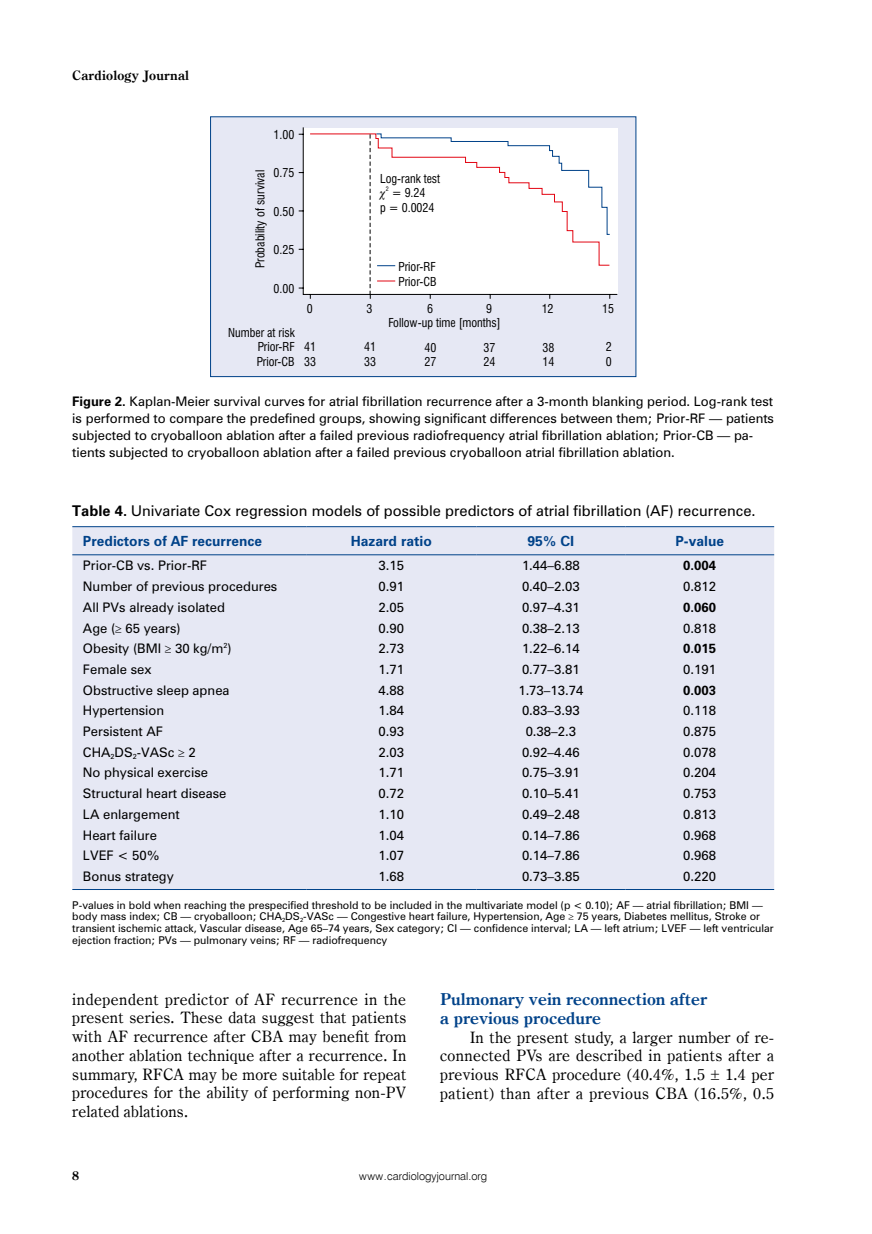
<style>
.page{position:relative;width:872px;height:1234px;background:#fff}
.page>*{position:absolute;margin:0;border:0;box-sizing:border-box;transform-origin:0 0}
.t1{font:700 16.5px/18.8px "Century Oldst EU";color:#004289}
.t2{font:15.75px/18.8px "Century Oldst EU";letter-spacing:.015em;color:#000;text-align:justify}
.t3{font:13.5px "Zurich PL";color:#000}
.t4{font:700 13.05px "Century Oldst EU";letter-spacing:.015em;color:#000}
.t5{font:700 12.75px "Zurich PL";color:#004289}
.t6{font:700 12.75px "Century Oldst EU";color:#000}
.t7{font:12px/17.2px "Zurich PL";color:#000}
.t8{font:12px/14.4px "Swis 721 Cn EU";color:#000}
.t9{font:700 12px "Zurich PL";color:#000}
.t10{font:10.95px "Swis 721 Lt EU";color:#000}
.t11{font:9.75px/11.9px "Zurich PL";color:#000}
.t12{font:6px "Swis 721 Cn EU";color:#000}
.s1{color:#fff}
.s2{font-weight:700}
</style>
<div class="page">
<div style="left:210px;top:117px;width:426px;height:259px;background:#e6e8f4"></div>
<div style="left:210px;top:116px;width:426px;height:261px;border:1px solid #004289"></div>
<svg style="left:298px;top:127px;width:320px;height:172px"></svg>
<div style="left:72px;top:527px;width:702px;height:361px;background:#e6e8f4"></div>
<hr style="left:72px;top:888px;width:234px;height:1px;background:#004289">
<hr style="left:306px;top:888px;width:170px;height:1px;background:#004289">
<hr style="left:476px;top:888px;width:149px;height:1px;background:#004289">
<hr style="left:625px;top:888px;width:149px;height:1px;background:#004289">
<hr style="left:72px;top:526px;width:234px;height:1px;background:#004289">
<hr style="left:306px;top:526px;width:170px;height:1px;background:#004289">
<hr style="left:476px;top:526px;width:149px;height:1px;background:#004289">
<hr style="left:625px;top:526px;width:149px;height:1px;background:#004289">
<hr style="left:72px;top:554px;width:234px;height:1px;background:#004289">
<hr style="left:306px;top:554px;width:170px;height:1px;background:#004289">
<hr style="left:476px;top:554px;width:149px;height:1px;background:#004289">
<hr style="left:625px;top:554px;width:149px;height:1px;background:#004289">
<div style="left:309px;top:133px;width:301px;height:162px;background:#fff"></div>
<p class="t4" style="left:72px;top:67px;width:243px">Cardiology Journal <span class="s1">2022, Vol. 29, No. X</span></p>
<p class="t8" style="left:273px;top:127px;width:22px">1.00</p>
<p class="t8" style="left:253px;top:268px;width:99px;rotate:-90deg">Probability of survival</p>
<p class="t8" style="left:273px;top:166px;width:22px">0.75</p>
<p class="t8" style="left:273px;top:204px;width:22px">0.50</p>
<p class="t8" style="left:274px;top:242px;width:22px">0.25</p>
<p class="t8" style="left:273px;top:281px;width:22px">0.00</p>
<p class="t8" style="left:257px;top:325px;width:40px;text-align:justify;text-indent:-29px">Number at risk Prior-RF Prior-CB</p>
<p class="t8" style="left:380px;top:171px;width:62px">Log-rank test</p>
<p class="t12" style="left:386px;top:185px;width:4px">2</p>
<p class="t8" style="left:380px;top:185px;width:56px;line-height:15.1px;text-align:center">= 9.24<br>p = 0.0024</p>
<p class="t8" style="left:307px;top:301px;width:7px">0</p>
<p class="t8" style="left:366px;top:301px;width:7px">3</p>
<p class="t8" style="left:398px;top:259px;width:40px">Prior-RF<br>Prior-CB</p>
<p class="t8" style="left:427px;top:301px;width:7px">6</p>
<p class="t8" style="left:486px;top:301px;width:7px">9</p>
<p class="t8" style="left:541px;top:301px;width:13px">12</p>
<p class="t8" style="left:602px;top:301px;width:13px">15</p>
<p class="t8" style="left:388px;top:316px;width:114px">Follow-up time [months]</p>
<p class="t8" style="left:304px;top:340px;width:13px">41<br>33</p>
<p class="t8" style="left:364px;top:340px;width:13px">41<br>33</p>
<p class="t8" style="left:424px;top:340px;width:13px">40<br>27</p>
<p class="t8" style="left:483px;top:340px;width:13px">37<br>24</p>
<p class="t8" style="left:542px;top:340px;width:13px">38<br>14</p>
<p class="t8" style="left:606px;top:340px;width:7px">2<br>0</p>
<p class="t7" style="left:72px;top:392px;width:703px"><span class="s2">Figure 2.</span> Kaplan-Meier survival curves for atrial fibrillation recurrence after a 3-month blanking period. Log-rank test is performed to compare the predefined groups, showing significant differences between them; Prior-RF — patients subjected to cryoballoon ablation after a failed previous radiofrequency atrial fibrillation ablation; Prior-CB — pa&shy;tients subjected to cryoballoon ablation after a failed previous cryoballoon atrial fibrillation ablation.</p>
<p class="t3" style="left:72px;top:501px;width:685px"><span class="s2">Table 4.</span> Univariate Cox regression models of possible predictors of atrial fibrillation (AF) recurrence.</p>
<p class="t5" style="left:83px;top:532px;width:181px">Predictors of AF recurrence</p>
<p class="t5" style="left:351px;top:532px;width:82px">Hazard ratio</p>
<p class="t5" style="left:527px;top:532px;width:49px">95% CI</p>
<p class="t5" style="left:675px;top:532px;width:50px">P-value</p>
<p class="t7" style="left:83px;top:557px;width:126px">Prior-CB vs. Prior-RF</p>
<p class="t7" style="left:378px;top:557px;width:27px">3.15</p>
<p class="t7" style="left:522px;top:557px;width:59px">1.44–6.88</p>
<p class="t9" style="left:683px;top:557px;width:34px">0.004</p>
<p class="t7" style="left:83px;top:577px;width:196px">Number of previous procedures</p>
<p class="t7" style="left:378px;top:577px;width:27px">0.91</p>
<p class="t7" style="left:522px;top:577px;width:59px">0.40–2.03</p>
<p class="t7" style="left:683px;top:577px;width:34px">0.812</p>
<p class="t7" style="left:83px;top:598px;width:144px">All PVs already isolated</p>
<p class="t7" style="left:378px;top:598px;width:27px">2.05</p>
<p class="t7" style="left:522px;top:598px;width:59px">0.97–4.31</p>
<p class="t9" style="left:683px;top:599px;width:34px">0.060</p>
<p class="t7" style="left:83px;top:619px;width:99px">Age (≥ 65 years)</p>
<p class="t7" style="left:378px;top:619px;width:27px">0.90</p>
<p class="t7" style="left:522px;top:619px;width:59px">0.38–2.13</p>
<p class="t7" style="left:683px;top:619px;width:34px">0.818</p>
<p class="t7" style="left:83px;top:639px;width:150px">Obesity (BMI ≥ 30 kg/m<sup>2</sup>)</p>
<p class="t7" style="left:378px;top:639px;width:27px">2.73</p>
<p class="t7" style="left:522px;top:639px;width:59px">1.22–6.14</p>
<p class="t9" style="left:683px;top:640px;width:34px">0.015</p>
<p class="t7" style="left:83px;top:660px;width:70px">Female sex</p>
<p class="t7" style="left:378px;top:660px;width:27px">1.71</p>
<p class="t7" style="left:522px;top:660px;width:59px">0.77–3.81</p>
<p class="t7" style="left:683px;top:660px;width:34px">0.191</p>
<p class="t7" style="left:83px;top:681px;width:148px">Obstructive sleep apnea</p>
<p class="t7" style="left:378px;top:681px;width:27px">4.88</p>
<p class="t7" style="left:518px;top:681px;width:66px">1.73–13.74</p>
<p class="t9" style="left:683px;top:681px;width:34px">0.003</p>
<p class="t7" style="left:83px;top:701px;width:83px">Hypertension</p>
<p class="t7" style="left:378px;top:701px;width:27px">1.84</p>
<p class="t7" style="left:522px;top:701px;width:59px">0.83–3.93</p>
<p class="t7" style="left:683px;top:701px;width:34px">0.118</p>
<p class="t7" style="left:83px;top:722px;width:82px">Persistent AF</p>
<p class="t7" style="left:378px;top:722px;width:27px">0.93</p>
<p class="t7" style="left:525px;top:722px;width:52px">0.38–2.3</p>
<p class="t7" style="left:683px;top:722px;width:34px">0.875</p>
<p class="t7" style="left:83px;top:743px;width:114px">CHA<sub>2</sub>DS<sub>2</sub>-VASc ≥ 2</p>
<p class="t7" style="left:378px;top:743px;width:27px">2.03</p>
<p class="t7" style="left:522px;top:743px;width:59px">0.92–4.46</p>
<p class="t7" style="left:683px;top:743px;width:34px">0.078</p>
<p class="t7" style="left:83px;top:763px;width:127px">No physical exercise</p>
<p class="t7" style="left:378px;top:763px;width:27px">1.71</p>
<p class="t7" style="left:522px;top:763px;width:59px">0.75–3.91</p>
<p class="t7" style="left:683px;top:763px;width:34px">0.204</p>
<p class="t7" style="left:83px;top:784px;width:145px">Structural heart disease</p>
<p class="t7" style="left:378px;top:784px;width:27px">0.72</p>
<p class="t7" style="left:522px;top:784px;width:59px">0.10–5.41</p>
<p class="t7" style="left:683px;top:784px;width:34px">0.753</p>
<p class="t7" style="left:83px;top:805px;width:98px">LA enlargement</p>
<p class="t7" style="left:378px;top:805px;width:27px">1.10</p>
<p class="t7" style="left:522px;top:805px;width:59px">0.49–2.48</p>
<p class="t7" style="left:683px;top:805px;width:34px">0.813</p>
<p class="t7" style="left:83px;top:826px;width:75px">Heart failure</p>
<p class="t7" style="left:378px;top:826px;width:27px">1.04</p>
<p class="t7" style="left:522px;top:826px;width:59px">0.14–7.86</p>
<p class="t7" style="left:683px;top:826px;width:34px">0.968</p>
<p class="t7" style="left:83px;top:846px;width:78px">LVEF &lt; 50%</p>
<p class="t7" style="left:378px;top:846px;width:27px">1.07</p>
<p class="t7" style="left:522px;top:846px;width:59px">0.14–7.86</p>
<p class="t7" style="left:683px;top:846px;width:34px">0.968</p>
<p class="t7" style="left:83px;top:867px;width:92px">Bonus strategy</p>
<p class="t7" style="left:378px;top:867px;width:27px">1.68</p>
<p class="t7" style="left:522px;top:867px;width:59px">0.73–3.85</p>
<p class="t7" style="left:683px;top:867px;width:34px">0.220</p>
<p class="t11" style="left:72px;top:898px;width:703px">P-values in bold when reaching the prespecified threshold to be included in the multivariate model (p &lt; 0.10); AF — atrial fibrillation; BMI — body mass index; CB — cryoballoon; CHA<sub>2</sub>DS<sub>2</sub>-VASc — Congestive heart failure, Hypertension, Age ≥ 75 years, Diabetes mellitus, Stroke or transient ischemic attack, Vascular disease, Age 65–74 years, Sex category; CI — confidence interval; LA — left atrium; LVEF — left ventricular ejection fraction; PVs — pulmonary veins; RF — radiofrequency</p>
<p class="t2" style="left:72px;top:989px;width:336px">independent predictor of AF recurrence in the present series. These data suggest that patients with AF recurrence after CBA may benefit from another ablation technique after a recurrence. In summary, RFCA may be more suitable for repeat procedures for the ability of performing non-PV related ablations.</p>
<h1 class="t1" style="left:440px;top:990px;width:269px">Pulmonary vein reconnection after a previous procedure</h1>
<h2 class="t2" style="left:440px;top:1027px;width:335px;text-indent:30px">In the present study, a larger number of re&shy;connected PVs are described in patients after a previous RFCA procedure (40.4%, 1.5</h2>
<h2 class="t2" style="left:440px;top:1065px;width:335px;text-align:right">1.4 per<br>patient) than after a previous CBA (16.5%, 0.5</h2>
<p class="t6" style="left:72px;top:1167px;width:9px">8</p>
<p class="t10" style="left:359px;top:1169px;width:129px">www.cardiologyjournal.org</p>
</div>
